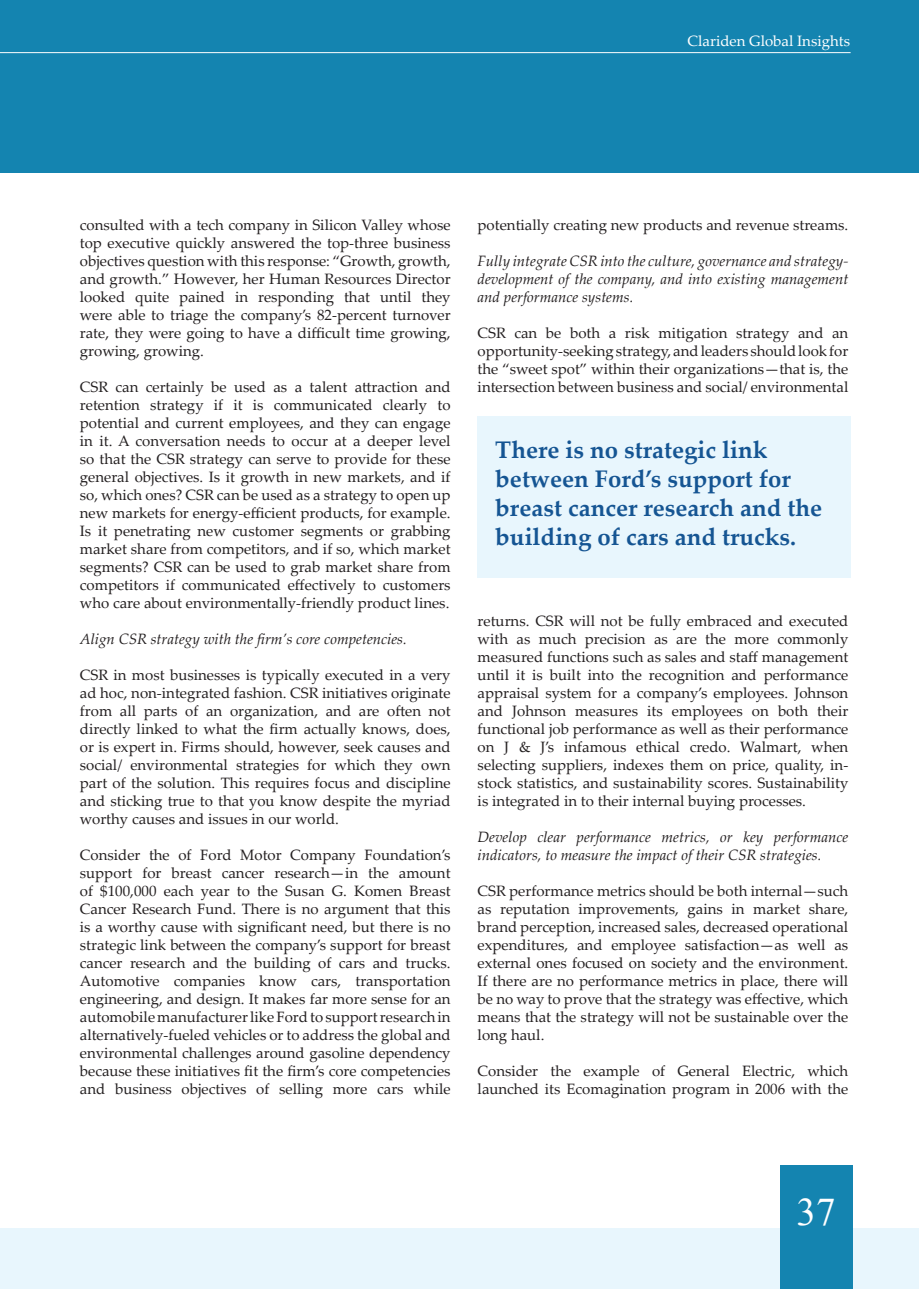
<style>
.page{position:relative;width:919px;height:1289px;background:#fff}
.page>*{position:absolute;margin:0;border:0;box-sizing:border-box;transform-origin:0 0}
.t1{font:39px "Times New Roman";color:#fff}
.t2{font:700 24px/28.8px "Palatino Linotype";color:#155593}
.t3{font:15px/18px "Palatino Linotype";color:#231f20;text-align:justify}
.t4{font:italic 15px/18px "Palatino Linotype";color:#231f20;text-align:justify}
.t5{font:15px "Palatino Linotype";color:#fff}
</style>
<div class="page">
<div style="left:0;top:0;width:918px;height:173px;background:#1484b0"></div>
<div style="left:0;top:1228px;width:918px;height:60px;background:#e8f6fd"></div>
<div style="left:477px;top:416px;width:373px;height:162px;background:#e8f6fd"></div>
<div style="left:780px;top:1165px;width:72px;height:123px;background:#1484b0"></div>
<hr style="left:0;top:52px;width:850px;height:1px;background:#fff">
<p class="t5" style="left:687px;top:30px;width:164px">Clariden Global Insights</p>
<p class="t3" style="left:80px;top:215px;width:372px">consulted with a tech company in Silicon Valley whose top executive quickly answered the top-three business objectives question with this response: “Growth, growth, and growth.” However, her Human Resources Director looked quite pained in responding that until they were able to triage the company’s 82-percent turnover rate, they were going to have a difficult time growing, growing, growing.</p>
<p class="t3" style="left:80px;top:377px;width:372px">CSR can certainly be used as a talent attraction and retention strategy if it is communicated clearly to potential and current employees, and they can engage in it. A conversation needs to occur at a deeper level so that the CSR strategy can serve to provide for these general objectives. Is it growth in new markets, and if so, which ones? CSR can be used as a strategy to open up new markets for energy-efficient products, for example.<br>Is it penetrating new customer segments or grabbing market share from competitors, and if so, which market segments? CSR can be used to grab market share from competitors if communicated effectively to customers who care about environmentally-friendly product lines.</p>
<p class="t4" style="left:80px;top:629px;width:328px">Align CSR strategy with the firm’s core competencies.</p>
<p class="t3" style="left:80px;top:665px;width:372px">CSR in most businesses is typically executed in a very ad hoc, non-integrated fashion. CSR initiatives originate from all parts of an organization, and are often not directly linked to what the firm actually knows, does, or is expert in. Firms should, however, seek causes and social/ environmental strategies for which they own part of the solution. This requires focus and discipline and sticking true to that you know despite the myriad worthy causes and issues in our world.</p>
<p class="t3" style="left:80px;top:845px;width:372px">Consider the of Ford Motor Company Foundation’s support for breast cancer research—in the amount of $100,000 each year to the Susan G. Komen Breast Cancer Research Fund. There is no argument that this is a worthy cause with significant need, but there is no strategic link between the company’s support for breast cancer research and the building of cars and trucks.<br>Automotive companies know cars, transportation engineering, and design. It makes far more sense for an automobile manufacturer like Ford to support research in alternatively-fueled vehicles or to address the global and environmental challenges around gasoline dependency because these initiatives fit the firm’s core competencies and business objectives of selling more cars while</p>
<p class="t3" style="left:477px;top:215px;width:372px">potentially creating new products and revenue streams.</p>
<p class="t4" style="left:477px;top:251px;width:372px">Fully integrate CSR into the culture, governance and strategy&shy;development of the company, and into existing management and performance systems.</p>
<p class="t3" style="left:477px;top:323px;width:372px">CSR can be both a risk mitigation strategy and an opportunity-seeking strategy, and leaders should look for the “sweet spot” within their organizations—that is, the intersection between business and social/ environmental</p>
<h2 class="t2" style="left:495px;top:434px;width:328px">There is no strategic link between Ford’s support for breast cancer research and the building of cars and trucks.</h2>
<p class="t3" style="left:477px;top:611px;width:372px">returns. CSR will not be fully embraced and executed with as much precision as are the more commonly measured functions such as sales and staff management until it is built into the recognition and performance appraisal system for a company’s employees. Johnson and Johnson measures its employees on both their functional job performance as well as their performance on J &amp; J’s infamous ethical credo. Walmart, when selecting suppliers, indexes them on price, quality, in&shy;stock statistics, and sustainability scores. Sustainability is integrated in to their internal buying processes.</p>
<p class="t4" style="left:477px;top:827px;width:372px">Develop clear performance metrics, or key performance indicators, to measure the impact of their CSR strategies.</p>
<p class="t3" style="left:477px;top:881px;width:372px">CSR performance metrics should be both internal—such as reputation improvements, gains in market share, brand perception, increased sales, decreased operational expenditures, and employee satisfaction—as well as external ones focused on society and the environment.<br>If there are no performance metrics in place, there will be no way to prove that the strategy was effective, which means that the strategy will not be sustainable over the long haul.</p>
<p class="t3" style="left:477px;top:1061px;width:372px">Consider the example of General Electric, which launched its Ecomagination program in 2006 with the</p>
<h1 class="t1" style="left:796px;top:1185px;width:40px">37</h1>
</div>
